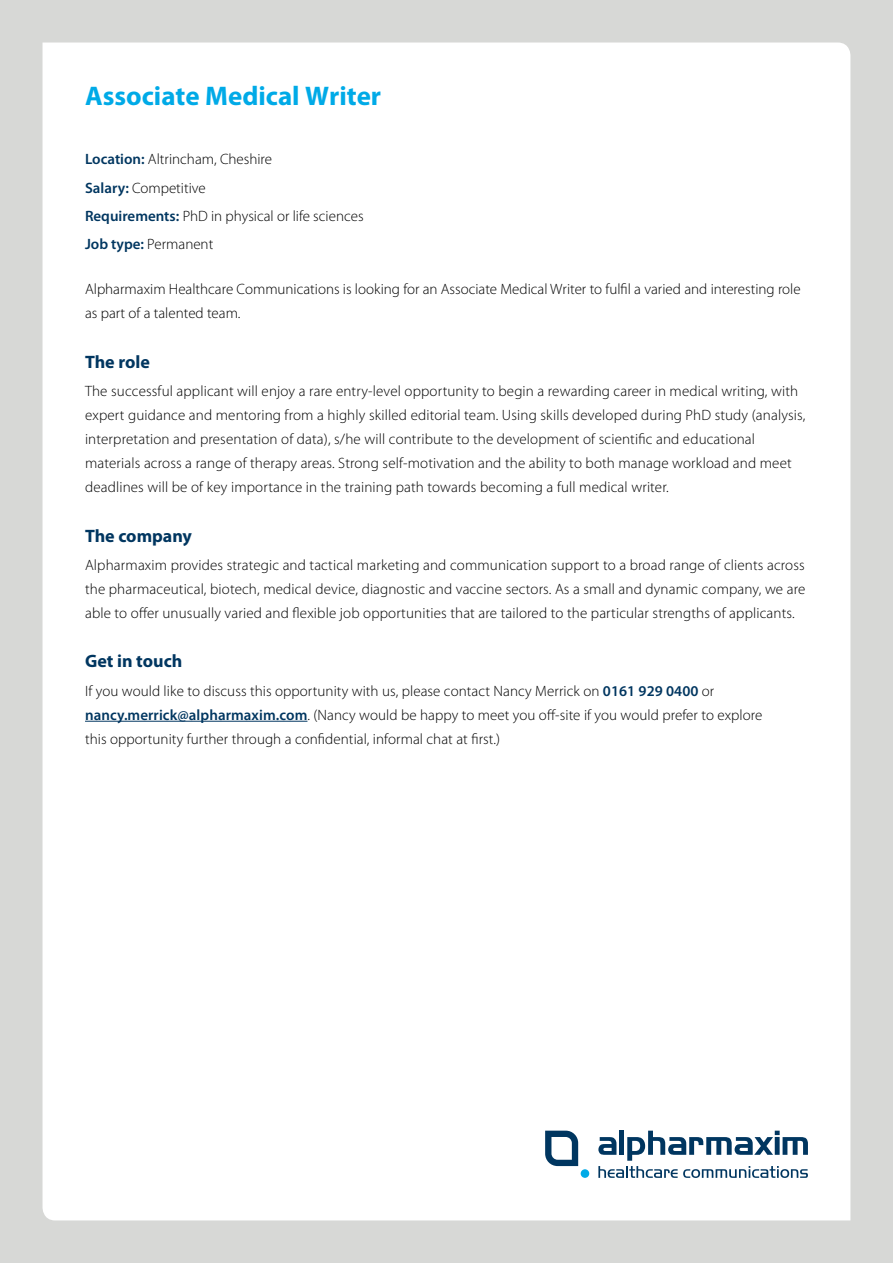
<style>
.page{position:relative;width:893px;height:1263px;background:#d7d8d6}
.page>*{position:absolute;margin:0;border:0;box-sizing:border-box;transform-origin:0 0}
.t1{font:700 27px "Myriad Pro";color:#00aae7}
.t2{font:700 18px "Myriad Pro";color:#003660}
.t3{font:300 15px/24px "Myriad Pro";letter-spacing:.01em;color:#000}
.s1{font-weight:600;color:#003660}
</style>
<div class="page">
<div style="left:43px;top:43px;width:807px;height:1177px;background:#fff"></div>
<hr style="left:85px;top:721px;width:222px;height:1px;background:#003660">
<svg style="left:598px;top:1131px;width:210px;height:47px;background:#b0c0cd"></svg>
<div style="left:581px;top:1169px;width:8px;height:9px;background:#00aae7;border-radius:50%"></div>
<svg style="left:545px;top:1131px;width:33px;height:35px"></svg>
<h1 class="t1" style="left:85px;top:81px;width:298px">Associate Medical Writer</h1>
<p class="t3" style="left:85px;top:145px;width:280px;line-height:28.2px"><span class="s1">Location:</span> Altrincham, Cheshire<br><span class="s1">Salary:</span> Competitive<br><span class="s1">Requirements:</span> PhD in physical or life sciences<br><span class="s1">Job type:</span> Permanent</p>
<p class="t3" style="left:85px;top:278px;width:717px">Alpharmaxim Healthcare Communications is looking for an Associate Medical Writer to fulfil a varied and interesting role as part of a talented team.</p>
<p class="t2" style="left:85px;top:352px;width:66px">The role</p>
<p class="t3" style="left:85px;top:379px;width:722px">The successful applicant will enjoy a rare entry-level opportunity to begin a rewarding career in medical writing, with expert guidance and mentoring from a highly skilled editorial team. Using skills developed during PhD study (analysis, interpretation and presentation of data), s/he will contribute to the development of scientific and educational materials across a range of therapy areas. Strong self-motivation and the ability to both manage workload and meet deadlines will be of key importance in the training path towards becoming a full medical writer.</p>
<p class="t2" style="left:85px;top:525px;width:109px">The company</p>
<p class="t3" style="left:85px;top:553px;width:722px;text-align:justify">Alpharmaxim provides strategic and tactical marketing and communication support to a broad range of clients across the pharmaceutical, biotech, medical device, diagnostic and vaccine sectors. As a small and dynamic company, we are able to offer unusually varied and flexible job opportunities that are tailored to the particular strengths of applicants.</p>
<p class="t2" style="left:85px;top:651px;width:99px">Get in touch</p>
<p class="t3" style="left:85px;top:679px;width:679px">If you would like to discuss this opportunity with us, please contact Nancy Merrick on <span class="s1">0161 929 0400</span> or <span class="s1">nancy.merrick@alpharmaxim.com</span>. (Nancy would be happy to meet you off-site if you would prefer to explore this opportunity further through a confidential, informal chat at first.)</p>
</div>
